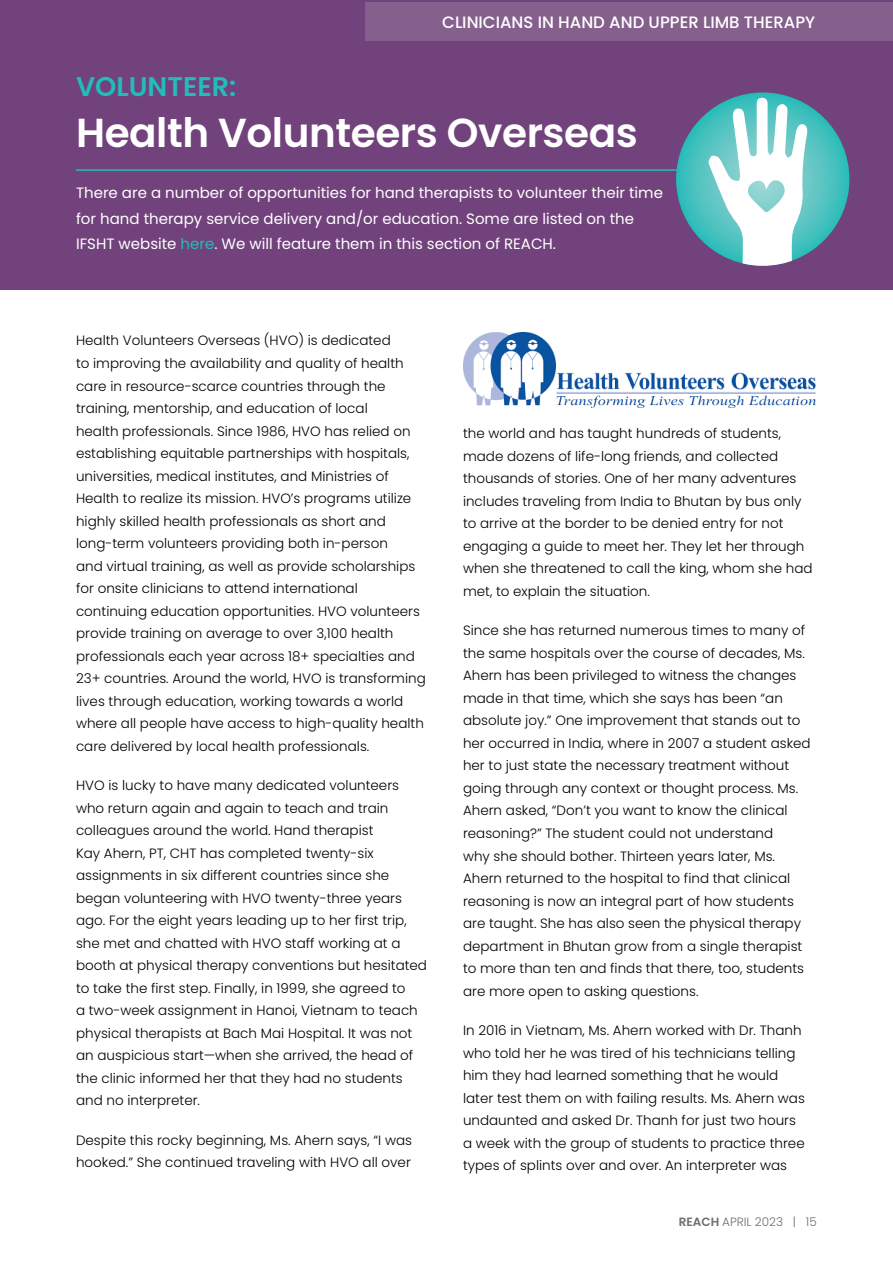
<style>
.page{position:relative;width:893px;height:1263px;background:#fff}
.page>*{position:absolute;margin:0;border:0;box-sizing:border-box;transform-origin:0 0}
.t1{font:600 40.5px "Poppins";letter-spacing:-.01em;color:#fff}
.t2{font:600 27px "Poppins";color:#22bcb9}
.t3{font:500 16.5px "Poppins";color:#fff}
.t4{font:15px/25.5px "Poppins";color:#fff}
.t5{font:300 13.5px/22.5px "Poppins";color:#000}
.t6{font:300 12px "Poppins";color:#6d6e71}
.s1{color:#22bcb9}
.s2{font-weight:600}
</style>
<div class="page">
<div style="left:0;top:0;width:892px;height:289px;background:#71427b"></div>
<div style="left:366px;top:2px;width:527px;height:38px;background:#86608d"></div>
<hr style="left:76px;top:169px;width:740px;height:2px;background:#22bcb9">
<svg style="left:676px;top:92px;width:173px;height:174px;background:#43bebc"></svg>
<svg style="left:708px;top:98px;width:100px;height:168px;background:#addcdd"></svg>
<img style="left:463px;top:333px;width:353px;height:74px">
<p class="t3" style="left:442px;top:12px;width:375px">CLINICIANS IN HAND AND UPPER LIMB THERAPY</p>
<h2 class="t2" style="left:76px;top:71px;width:162px">VOLUNTEER:</h2>
<h1 class="t1" style="left:76px;top:109px;width:563px">Health Volunteers Overseas</h1>
<p class="t4" style="left:76px;top:180px;width:588px">There are a number of opportunities for hand therapists to volunteer their time for hand therapy service delivery and/or education. Some are listed on the<br>IFSHT website <span class="s1">here</span>. We will feature them in this section of REACH.</p>
<p class="t5" style="left:76px;top:330px;width:351px">Health Volunteers Overseas (HVO) is dedicated<br>to improving the availability and quality of health care in resource-scarce countries through the training, mentorship, and education of local<br>health professionals. Since 1986, HVO has relied on establishing equitable partnerships with hospitals, universities, medical institutes, and Ministries of Health to realize its mission. HVO’s programs utilize highly skilled health professionals as short and long-term volunteers providing both in-person<br>and virtual training, as well as provide scholarships for onsite clinicians to attend international continuing education opportunities. HVO volunteers provide training on average to over 3,100 health professionals each year across 18+ specialties and 23+ countries. Around the world, HVO is transforming lives through education, working towards a world where all people have access to high-quality health care delivered by local health professionals.</p>
<p class="t5" style="left:76px;top:774px;width:353px">HVO is lucky to have many dedicated volunteers who return again and again to teach and train colleagues around the world. Hand therapist<br>Kay Ahern, PT, CHT has completed twenty-six assignments in six different countries since she began volunteering with HVO twenty-three years ago. For the eight years leading up to her first trip, she met and chatted with HVO staff working at a booth at physical therapy conventions but hesitated to take the first step. Finally, in 1999, she agreed to<br>a two-week assignment in Hanoi, Vietnam to teach physical therapists at Bach Mai Hospital. It was not an auspicious start—when she arrived, the head of the clinic informed her that they had no students and no interpreter.</p>
<p class="t5" style="left:76px;top:1129px;width:337px">Despite this rocky beginning, Ms. Ahern says, “I was hooked.” She continued traveling with HVO all over</p>
<p class="t5" style="left:463px;top:422px;width:351px">the world and has taught hundreds of students, made dozens of life-long friends, and collected thousands of stories. One of her many adventures includes traveling from India to Bhutan by bus only to arrive at the border to be denied entry for not engaging a guide to meet her. They let her through when she threatened to call the king, whom she had met, to explain the situation.</p>
<p class="t5" style="left:463px;top:619px;width:349px">Since she has returned numerous times to many of the same hospitals over the course of decades, Ms.<br>Ahern has been privileged to witness the changes made in that time, which she says has been “an absolute joy.” One improvement that stands out to her occurred in India, where in 2007 a student asked her to just state the necessary treatment without going through any context or thought process. Ms.<br>Ahern asked, “Don’t you want to know the clinical reasoning?” The student could not understand<br>why she should bother. Thirteen years later, Ms.<br>Ahern returned to the hospital to find that clinical reasoning is now an integral part of how students are taught. She has also seen the physical therapy department in Bhutan grow from a single therapist to more than ten and finds that there, too, students are more open to asking questions.</p>
<p class="t5" style="left:463px;top:1019px;width:343px">In 2016 in Vietnam, Ms. Ahern worked with Dr. Thanh who told her he was tired of his technicians telling him they had learned something that he would later test them on with failing results. Ms. Ahern was undaunted and asked Dr. Thanh for just two hours a week with the group of students to practice three types of splints over and over. An interpreter was</p>
<p class="t6" style="left:679px;top:1215px;width:139px"><span class="s2">REACH</span> APRIL 2023 | 15</p>
</div>
